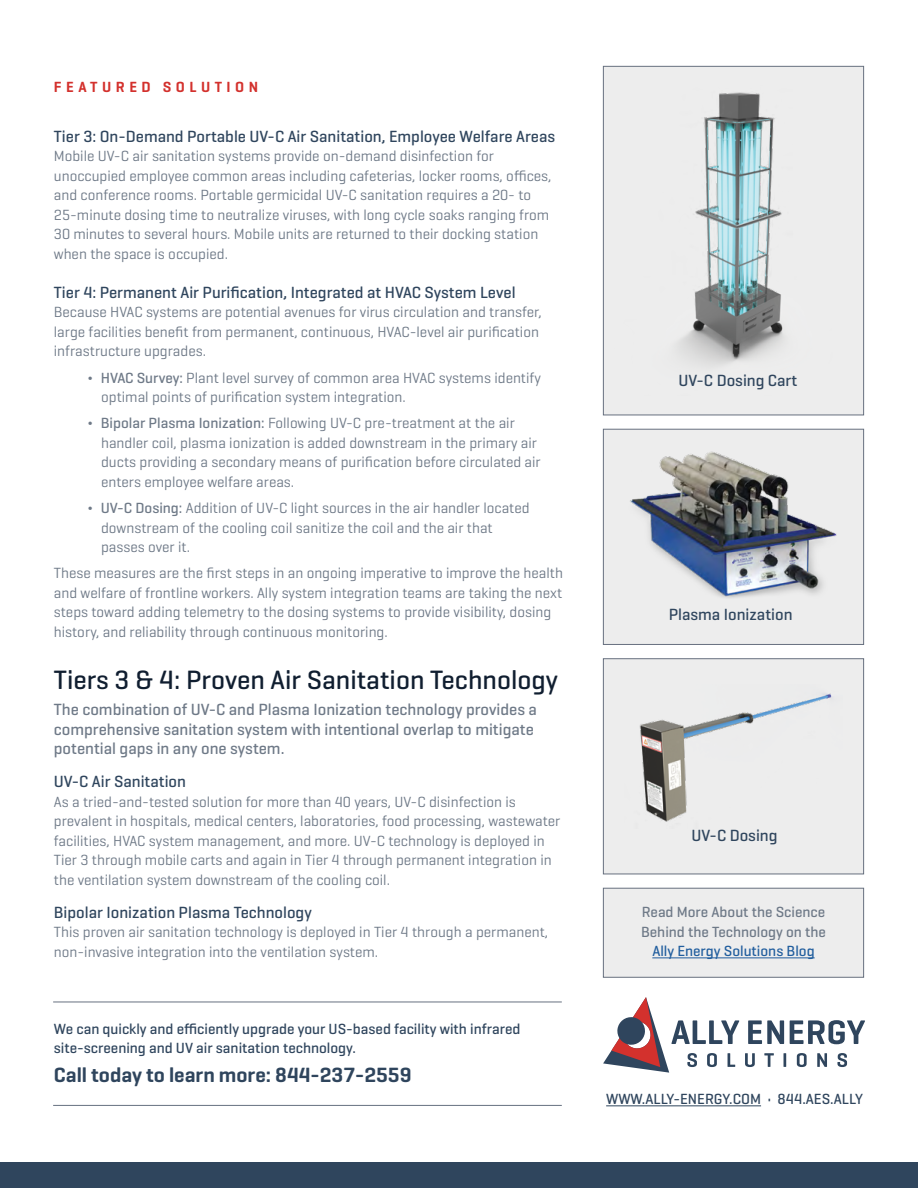
<style>
.page{position:relative;width:918px;height:1188px;background:#fff}
.page>*{position:absolute;margin:0;border:0;box-sizing:border-box;transform-origin:0 0}
.t1{font:500 27px "Geogrotesque";color:#101e30}
.t2{font:600 21px "Geogrotesque";color:#2f455d}
.t3{font:500 16.5px "Geogrotesque";color:#2f455d}
.t4{font:500 16.5px/19.5px "Geogrotesque";color:#6e7987}
.t5{font:15px/19.5px "Geogrotesque";color:#6e7987}
.t6{font:500 15px/19.5px "Geogrotesque";color:#2f455d}
.t7{font:500 15px/19.5px "Geogrotesque";color:#6e7987}
.t8{font:500 15px "Geogrotesque";color:#215e9e}
.t9{font:600 15px "Geogrotesque";letter-spacing:.3em;color:#d3312d}
.s1{font-weight:500}
</style>
<div class="page">
<div style="left:0;top:1162px;width:918px;height:26px;background:#2f455d"></div>
<hr style="left:606px;top:1105px;width:155px;height:1px;background:#2f455d">
<svg style="left:748px;top:1020px;width:36px;height:24px"></svg>
<svg style="left:790px;top:1020px;width:75px;height:24px"></svg>
<svg style="left:603px;top:997px;width:136px;height:76px"></svg>
<svg style="left:745px;top:1053px;width:10px;height:14px"></svg>
<svg style="left:764px;top:1053px;width:10px;height:14px"></svg>
<svg style="left:784px;top:1053px;width:2px;height:14px"></svg>
<svg style="left:797px;top:1053px;width:10px;height:14px"></svg>
<svg style="left:817px;top:1053px;width:10px;height:14px"></svg>
<svg style="left:837px;top:1053px;width:10px;height:14px"></svg>
<hr style="left:53px;top:1002px;width:509px;height:1px;background:#667180">
<hr style="left:53px;top:1105px;width:509px;height:1px;background:#667180">
<div style="left:603px;top:888px;width:261px;height:90px;background:#ededed;border:1px solid #67707f"></div>
<hr style="left:652px;top:957px;width:163px;height:1px;background:#215e9e">
<div style="left:603px;top:66px;width:261px;height:349px;background:#ededed;border:1px solid #67707f"></div>
<img style="left:603px;top:85px;width:262px;height:311px">
<div style="left:603px;top:429px;width:261px;height:216px;background:#ededed;border:1px solid #67707f"></div>
<img style="left:630px;top:451px;width:207px;height:147px">
<div style="left:603px;top:658px;width:261px;height:216px;background:#ededed;border:1px solid #67707f"></div>
<img style="left:639px;top:693px;width:193px;height:129px">
<p class="t9" style="left:54px;top:78px;width:206px">FEATURED SOLUTION</p>
<p class="t3" style="left:54px;top:126px;width:503px">Tier 3: On-Demand Portable UV-C Air Sanitation, Employee Welfare Areas</p>
<p class="t5" style="left:54px;top:146px;width:499px">Mobile UV-C air sanitation systems provide on-demand disinfection for unoccupied employee common areas including cafeterias, locker rooms, offices, and conference rooms. Portable germicidal UV-C sanitation requires a 20- to 25-minute dosing time to neutralize viruses, with long cycle soaks ranging from 30 minutes to several hours. Mobile units are returned to their docking station when the space is occupied.</p>
<p class="t3" style="left:54px;top:282px;width:463px">Tier 4: Permanent Air Purification, Integrated at HVAC System Level</p>
<p class="t5" style="left:54px;top:302px;width:490px">Because HVAC systems are potential avenues for virus circulation and transfer, large facilities benefit from permanent, continuous, HVAC-level air purification infrastructure upgrades.</p>
<p class="t5" style="left:101px;top:367px;width:441px;text-indent:-13px">¬ <span class="s1">HVAC Survey:</span> Plant level survey of common area HVAC systems identify optimal points of purification system integration.</p>
<p class="t5" style="left:101px;top:413px;width:441px;text-indent:-14px">¬ <span class="s1">Bipolar Plasma Ionization:</span> Following UV-C pre-treatment at the air handler coil, plasma ionization is added downstream in the primary air ducts providing a secondary means of purification before circulated air enters employee welfare areas.</p>
<p class="t5" style="left:101px;top:498px;width:430px;text-indent:-14px">¬ <span class="s1">UV-C Dosing:</span> Addition of UV-C light sources in the air handler located downstream of the cooling coil sanitize the coil and the air that passes over it.</p>
<p class="t5" style="left:54px;top:563px;width:511px">These measures are the first steps in an ongoing imperative to improve the health and welfare of frontline workers. Ally system integration teams are taking the next steps toward adding telemetry to the dosing systems to provide visibility, dosing history, and reliability through continuous monitoring.</p>
<h1 class="t1" style="left:54px;top:663px;width:506px">Tiers 3 &amp; 4: Proven Air Sanitation Technology</h1>
<p class="t4" style="left:54px;top:699px;width:485px">The combination of UV-C and Plasma Ionization technology provides a comprehensive sanitation system with intentional overlap to mitigate potential gaps in any one system.</p>
<p class="t3" style="left:54px;top:771px;width:134px">UV-C Air Sanitation</p>
<p class="t5" style="left:54px;top:791px;width:508px">As a tried-and-tested solution for more than 40 years, UV-C disinfection is prevalent in hospitals, medical centers, laboratories, food processing, wastewater facilities, HVAC system management, and more. UV-C technology is deployed in Tier 3 through mobile carts and again in Tier 4 through permanent integration in the ventilation system downstream of the cooling coil.</p>
<p class="t3" style="left:54px;top:902px;width:259px">Bipolar Ionization Plasma Technology</p>
<p class="t5" style="left:54px;top:922px;width:496px">This proven air sanitation technology is deployed in Tier 4 through a permanent, non-invasive integration into the ventilation system.</p>
<p class="t6" style="left:54px;top:1019px;width:468px">We can quickly and efficiently upgrade your US-based facility with infrared site-screening and UV air sanitation technology.</p>
<h2 class="t2" style="left:54px;top:1062px;width:359px">Call today to learn more: 844-237-2559</h2>
<p class="t3" style="left:679px;top:370px;width:120px">UV-C Dosing Cart</p>
<p class="t3" style="left:669px;top:604px;width:125px">Plasma Ionization</p>
<p class="t3" style="left:692px;top:825px;width:87px">UV-C Dosing</p>
<p class="t7" style="left:641px;top:902px;width:186px">Read More About the Science<br>Behind the Technology on the</p>
<p class="t8" style="left:652px;top:942px;width:164px">Ally Energy Solutions Blog</p>
<p class="t6" style="left:606px;top:1089px;width:258px">WWW.ALLY-ENERGY.COM • 844.AES.ALLY</p>
</div>
